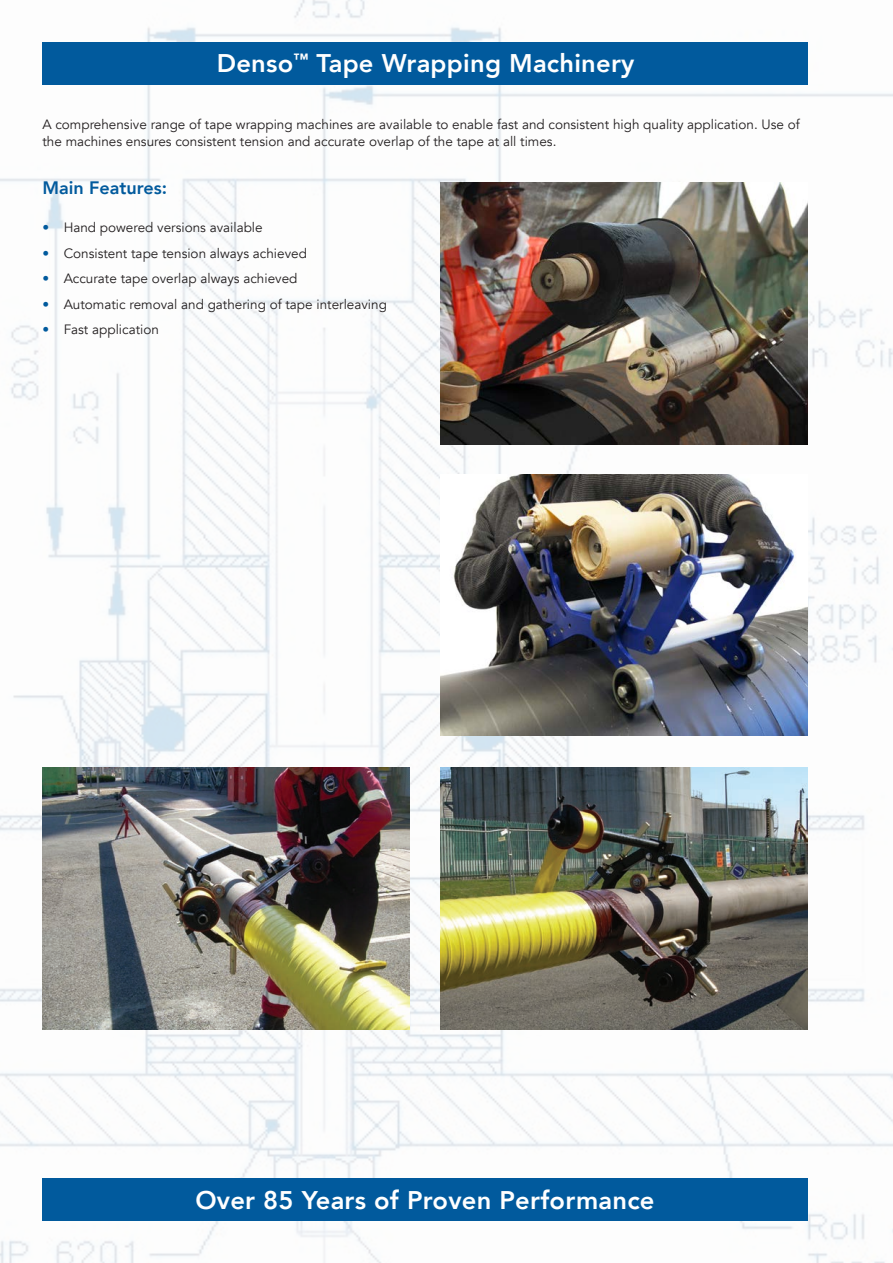
<style>
.page{position:relative;width:893px;height:1263px;background:#fff}
.page>*{position:absolute;margin:0;border:0;box-sizing:border-box;transform-origin:0 0}
.t1{font:800 25.5px "Avenir";letter-spacing:.01em;color:#fff}
.t2{font:800 18px "Avenir";color:#015a9d}
.t3{font:13.5px/16.2px "Avenir";color:#231f20}
.s1{color:#015a9d}
</style>
<div class="page">
<img style="left:0;top:0;width:893px;height:1263px">
<div style="left:42px;top:43px;width:766px;height:42px;background:#015a9d"></div>
<img style="left:440px;top:183px;width:368px;height:261px">
<div style="left:42px;top:1178px;width:766px;height:42px;background:#015a9d"></div>
<img style="left:440px;top:474px;width:367px;height:262px">
<img style="left:440px;top:768px;width:368px;height:261px">
<img style="left:42px;top:768px;width:368px;height:261px">
<h1 class="t1" style="left:217px;top:53px;width:419px">Denso<sup>™</sup> Tape Wrapping Machinery</h1>
<p class="t3" style="left:42px;top:118px;width:759px">A comprehensive range of tape wrapping machines are available to enable fast and consistent high quality application. Use of the machines ensures consistent tension and accurate overlap of the tape at all times.</p>
<h2 class="t2" style="left:42px;top:181px;width:126px">Main Features:</h2>
<p class="t3" style="left:42px;top:221px;width:222px"><span class="s1">•</span> Hand powered versions available</p>
<p class="t3" style="left:42px;top:245px;width:266px"><span class="s1">•</span> Consistent tape tension always achieved</p>
<p class="t3" style="left:42px;top:272px;width:257px"><span class="s1">•</span> Accurate tape overlap always achieved</p>
<p class="t3" style="left:42px;top:297px;width:346px"><span class="s1">•</span> Automatic removal and gathering of tape interleaving</p>
<p class="t3" style="left:42px;top:323px;width:118px"><span class="s1">•</span> Fast application</p>
<h1 class="t1" style="left:195px;top:1189px;width:461px">Over 85 Years of Proven Performance</h1>
</div>
